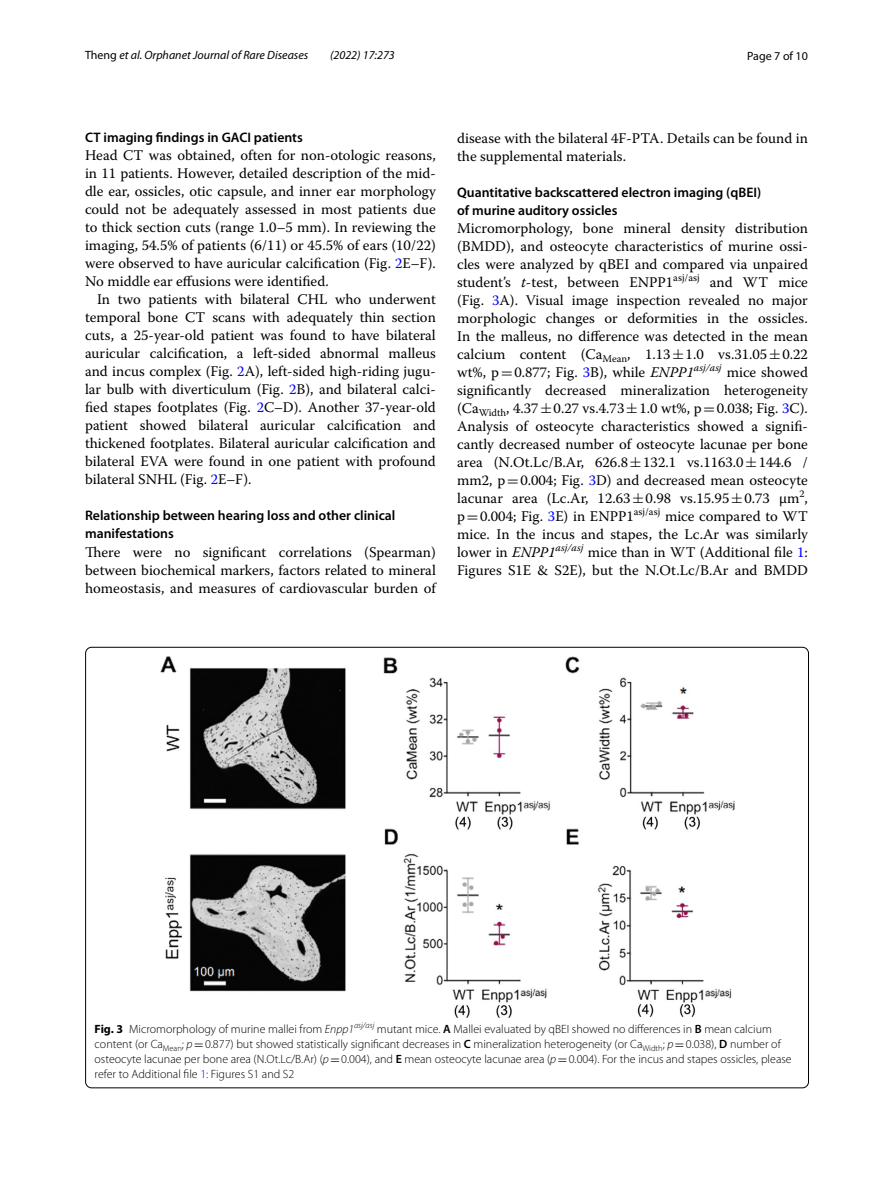
<style>
.page{position:relative;width:893px;height:1187px;background:#fff}
.page>*{position:absolute;margin:0;border:0;box-sizing:border-box;transform-origin:0 0}
.t1{font:14.7px/18px "Warnock Pro";color:#000;text-align:justify}
.t2{font:600 13.8px/18px "Myriad Pro";color:#000}
.t3{font:300 12px/15px "Myriad Pro";color:#000}
.t4{font:italic 12px "Myriad Pro";color:#000}
.t5{font:12px "Myriad Pro";color:#000}
.s1{font-style:normal}
.s2{color:#00f}
.s3{font-style:italic}
.s4{font-family:"MTSY"}
.s5{font-weight:700}
.s6{font-weight:600}
.s7{font-family:"MTSY";font-weight:400}
</style>
<div class="page">
<img style="left:160px;top:656px;width:574px;height:361px">
<p class="t4" style="left:85px;top:48px;width:225px"><span class="s1">Theng</span> et al. Orphanet Journal of Rare Diseases</p>
<p class="t4" style="left:330px;top:48px;width:66px">(2022) 17:273</p>
<p class="t5" style="left:747px;top:48px;width:62px">Page 7 of 10</p>
<p class="t2" style="left:85px;top:128px;width:219px">CT imaging findings in GACI patients</p>
<p class="t1" style="left:85px;top:146px;width:352px">Head CT was obtained, often for non-otologic reasons, in 11 patients. However, detailed description of the mid&shy;dle ear, ossicles, otic capsule, and inner ear morphology could not be adequately assessed in most patients due to thick section cuts (range 1.0–5 mm). In reviewing the imaging, 54.5% of patients (6/11) or 45.5% of ears (10/22) were observed to have auricular calcification (Fig. <span class="s2">2</span>E–F).<br>No middle ear effusions were identified.</p>
<p class="t1" style="left:85px;top:290px;width:352px;text-indent:12px">In two patients with bilateral CHL who underwent temporal bone CT scans with adequately thin section cuts, a 25-year-old patient was found to have bilateral auricular calcification, a left-sided abnormal malleus and incus complex (Fig. <span class="s2">2</span>A), left-sided high-riding jugu&shy;lar bulb with diverticulum (Fig. <span class="s2">2</span>B), and bilateral calci&shy;fied stapes footplates (Fig. <span class="s2">2</span>C–D). Another 37-year-old patient showed bilateral auricular calcification and thickened footplates. Bilateral auricular calcification and bilateral EVA were found in one patient with profound bilateral SNHL (Fig. <span class="s2">2</span>E–F).</p>
<p class="t2" style="left:85px;top:506px;width:312px">Relationship between hearing loss and other clinical manifestations</p>
<p class="t1" style="left:85px;top:542px;width:352px">There were no significant correlations (Spearman) between biochemical markers, factors related to mineral homeostasis, and measures of cardiovascular burden of</p>
<p class="t1" style="left:457px;top:128px;width:352px">disease with the bilateral 4F-PTA. Details can be found in the supplemental materials.</p>
<p class="t2" style="left:457px;top:183px;width:306px">Quantitative backscattered electron imaging (qBEI) of murine auditory ossicles</p>
<p class="t1" style="left:457px;top:218px;width:352px">Micromorphology, bone mineral density distribution (BMDD), and osteocyte characteristics of murine ossi&shy;cles were analyzed by qBEI and compared via unpaired student’s <span class="s3">t</span>-test, between ENPP1<sup>asj/asj</sup> and WT mice (Fig. <span class="s2">3</span>A). Visual image inspection revealed no major morphologic changes or deformities in the ossicles.<br>In the malleus, no difference was detected in the mean calcium content (Ca<sub>Mean</sub>, 1.13<span class="s4">±</span>1.0 vs.31.05<span class="s4">±</span>0.22 wt%, p<span class="s4">=</span>0.877; Fig. <span class="s2">3</span>B), while <span class="s3">ENPP1</span><sup>asj/asj</sup> mice showed significantly decreased mineralization heterogeneity (Ca<sub>Width</sub>, 4.37<span class="s4">±</span>0.27 vs.4.73<span class="s4">±</span>1.0 wt%, p<span class="s4">=</span>0.038; Fig. <span class="s2">3</span>C).<br>Analysis of osteocyte characteristics showed a signifi&shy;cantly decreased number of osteocyte lacunae per bone area (N.Ot.Lc/B.Ar, 626.8<span class="s4">±</span>132.1 vs.1163.0<span class="s4">±</span>144.6 / mm2, p<span class="s4">=</span>0.004; Fig. <span class="s2">3</span>D) and decreased mean osteocyte lacunar area (Lc.Ar, 12.63<span class="s4">±</span>0.98 vs.15.95<span class="s4">±</span>0.73 µm<sup>2</sup>, p<span class="s4">=</span>0.004; Fig. <span class="s2">3</span>E) in ENPP1<sup>asj/asj</sup> mice compared to WT mice. In the incus and stapes, the Lc.Ar was similarly lower in <span class="s3">ENPP1</span><sup>asj/asj</sup> mice than in WT (Additional file <span class="s2">1</span>:<br>Figures S1E &amp; S2E), but the N.Ot.Lc/B.Ar and BMDD</p>
<p class="t3" style="left:95px;top:1021px;width:699px"><span class="s5">Fig. 3</span> Micromorphology of murine mallei from <span class="s3">Enpp1</span><sup>asj/asj</sup> mutant mice. <span class="s6">A</span> Mallei evaluated by qBEI showed no differences in <span class="s6">B</span> mean calcium content (or Ca<sub>Mean</sub>; <span class="s3">p</span><span class="s7">=</span>0.877) but showed statistically significant decreases in <span class="s6">C</span> mineralization heterogeneity (or Ca<sub>Width</sub>; <span class="s3">p</span><span class="s7">=</span>0.038), <span class="s6">D</span> number of osteocyte lacunae per bone area (N.Ot.Lc/B.Ar) (<span class="s3">p</span><span class="s7">=</span>0.004), and <span class="s6">E</span> mean osteocyte lacunae area (<span class="s3">p</span><span class="s7">=</span>0.004). For the incus and stapes ossicles, please refer to Additional file <span class="s2">1</span>: Figures S1 and S2</p>
</div>
